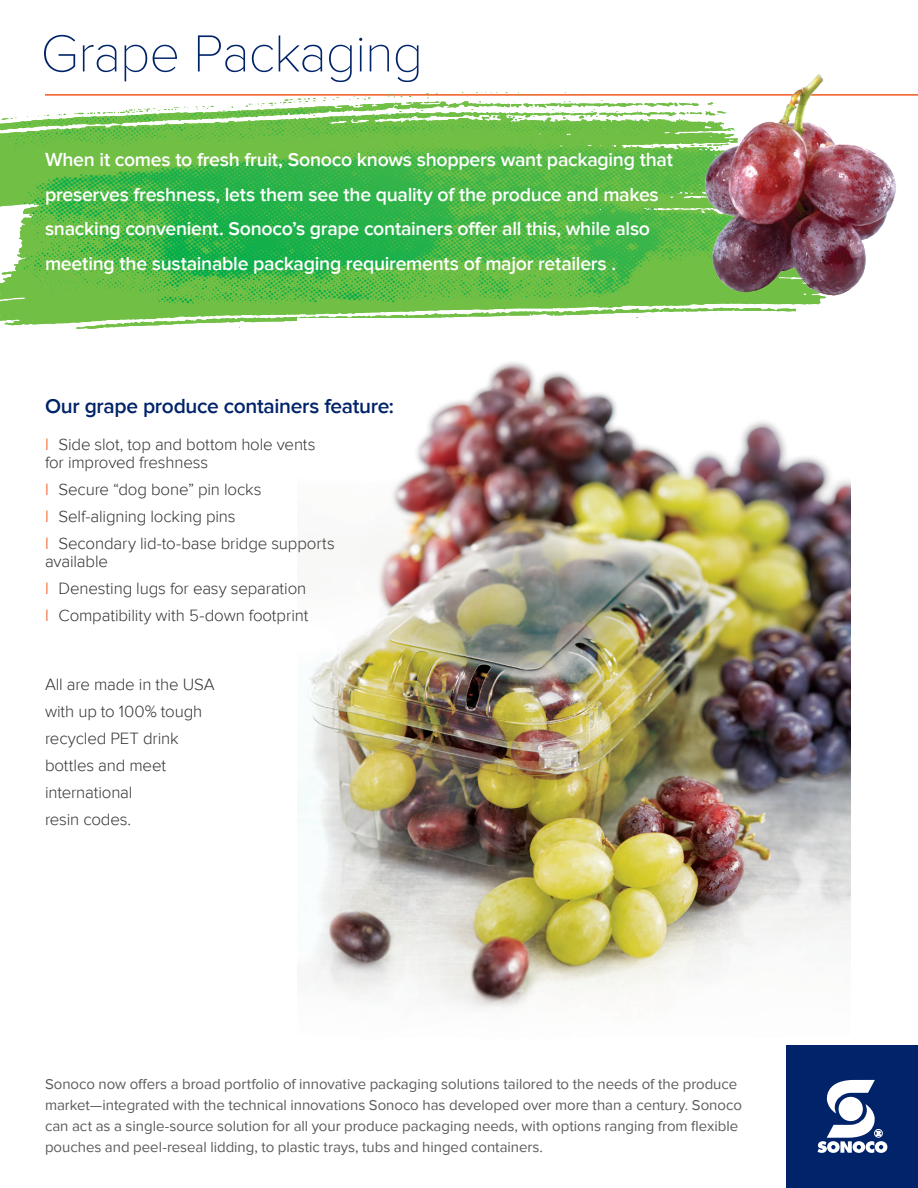
<style>
.page{position:relative;width:918px;height:1188px;background:#fff}
.page>*{position:absolute;margin:0;border:0;box-sizing:border-box;transform-origin:0 0}
.t1{font:100 54px "Proxima Nova T";letter-spacing:-.02em;color:#002369}
.subhead{font:600 21px "Proxima Nova";letter-spacing:-.015em;color:#002369}
.gold_box{font:600 19.5px/34.5px "Proxima Nova";letter-spacing:-.015em;color:#fff}
.bullets{font:300 16.8px/18px "Proxima Nova";letter-spacing:-.01em;color:#333434}
.gold_box-2{font:15px/21px "Proxima Nova";color:#595c58}
.s1{color:#f15921}
</style>
<div class="page">
<hr style="left:45px;top:94px;width:873px;height:2px;background:#f15921">
<div style="left:786px;top:1046px;width:132px;height:142px;background:#002369"></div>
<svg style="left:818px;top:1080px;width:69px;height:73px"></svg>
<div style="left:839px;top:1097px;width:24px;height:24px;background:#fff;border-radius:50%"></div>
<svg style="left:0;top:92px;width:701px;height:237px;background:#6cc25e"></svg>
<svg style="left:214px;top:109px;width:192px;height:3px"></svg>
<img style="left:297px;top:319px;width:554px;height:691px">
<img style="left:701px;top:74px;width:201px;height:287px">
<p class="t1" style="left:40px;top:23px;width:384px">Grape Packaging</p>
<p class="gold_box" style="left:45px;top:143px;width:629px">When it comes to fresh fruit, Sonoco knows shoppers want packaging that preserves freshness, lets them see the quality of the produce and makes snacking convenient. Sonoco’s grape containers offer all this, while also meeting the sustainable packaging requirements of major retailers .</p>
<p class="subhead" style="left:45px;top:394px;width:351px">Our grape produce containers feature:</p>
<p class="bullets" style="left:45px;top:436px;width:272px"><span class="s1">I</span> Side slot, top and bottom hole vents for improved freshness</p>
<p class="bullets" style="left:45px;top:481px;width:218px"><span class="s1">I</span> Secure “dog bone” pin locks</p>
<p class="bullets" style="left:45px;top:508px;width:192px"><span class="s1">I</span> Self-aligning locking pins</p>
<p class="bullets" style="left:45px;top:535px;width:291px"><span class="s1">I</span> Secondary lid-to-base bridge supports available</p>
<p class="bullets" style="left:45px;top:580px;width:263px"><span class="s1">I</span> Denesting lugs for easy separation</p>
<p class="bullets" style="left:45px;top:607px;width:265px"><span class="s1">I</span> Compatibility with 5-down footprint</p>
<p class="bullets" style="left:45px;top:676px;width:171px">All are made in the USA</p>
<p class="bullets" style="left:45px;top:703px;width:159px">with up to 100% tough</p>
<p class="bullets" style="left:45px;top:730px;width:135px">recycled PET drink</p>
<p class="bullets" style="left:45px;top:757px;width:123px">bottles and meet</p>
<p class="bullets" style="left:45px;top:784px;width:89px">international</p>
<p class="bullets" style="left:45px;top:811px;width:88px">resin codes.</p>
<p class="gold_box-2" style="left:45px;top:1074px;width:698px">Sonoco now offers a broad portfolio of innovative packaging solutions tailored to the needs of the produce market—integrated with the technical innovations Sonoco has developed over more than a century. Sonoco can act as a single-source solution for all your produce packaging needs, with options ranging from flexible pouches and peel-reseal lidding, to plastic trays, tubs and hinged containers.</p>
</div>
